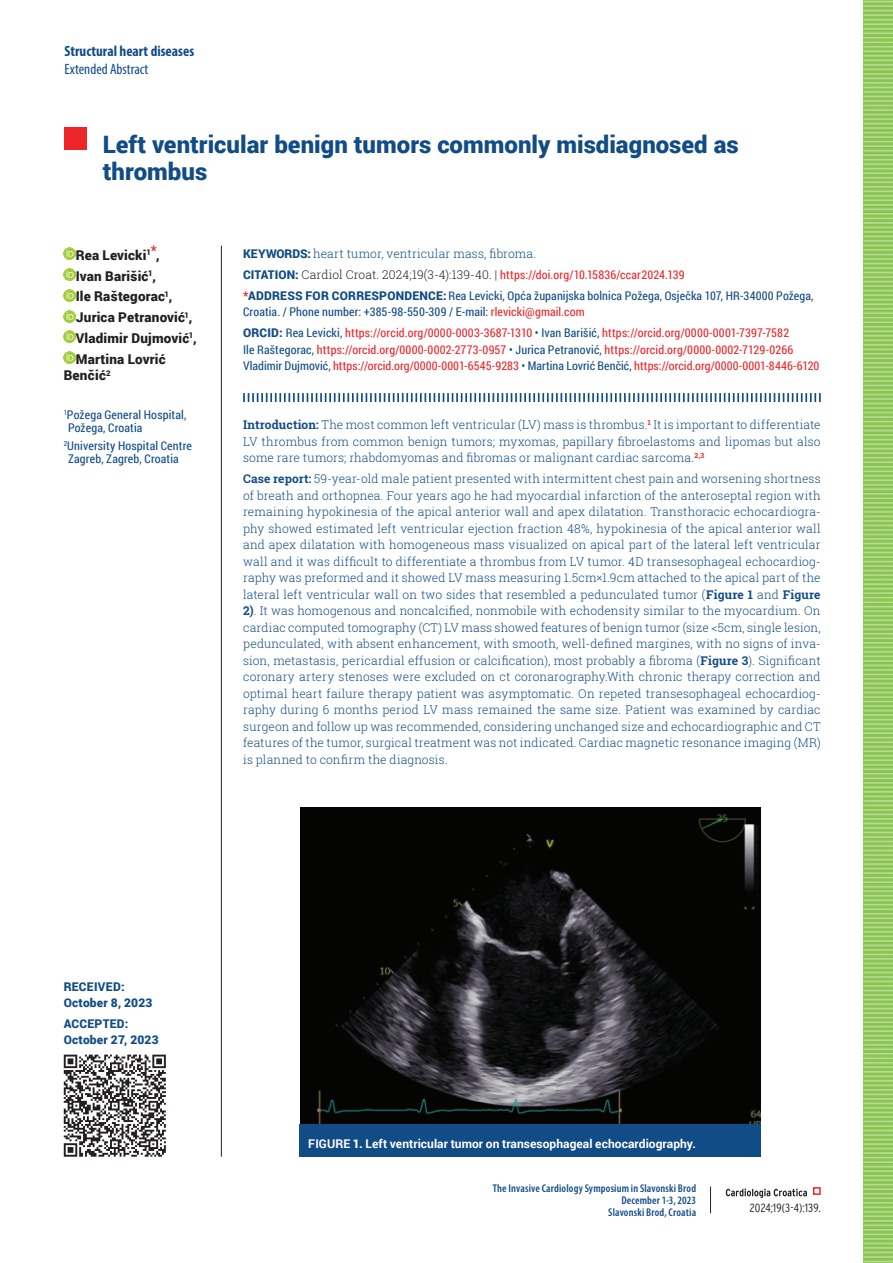
<style>
.page{position:relative;width:893px;height:1263px;background:#fff}
.page>*{position:absolute;margin:0;border:0;box-sizing:border-box;transform-origin:0 0}
.t1{font:900 24px/27px "Roboto";color:#124c87}
.t2{font:700 condensed 15px "Myriad Pro";color:#124c87}
.t3{font:condensed 15px "Myriad Pro";color:#124c87}
.t4{font:900 13.5px/20.7px "Roboto";letter-spacing:.015em;color:#231f20}
.t5{font:300 12px/16.5px "Roboto Slab";letter-spacing:.01em;color:#124c87;text-align:justify}
.t6{font:12px/16.5px "Roboto Condensed";letter-spacing:.01em;color:#ee2629}
.t7{font:12px/13.5px "Roboto Condensed";letter-spacing:.01em;color:#124c87}
.t8{font:900 12px/16.5px "Roboto";letter-spacing:.02em;color:#124c87;text-align:center}
.t9{font:700 12px "Roboto";letter-spacing:.005em;color:#fff}
.t10{font:300 condensed 12px "Interstate";letter-spacing:.015em;color:#231f20}
.t11{font:600 condensed 11.25px/12px "Myriad Pro";letter-spacing:.015em;color:#124c87;text-align:right}
.s1{font-family:"Roboto";font-weight:900}
.s2{font-family:"Roboto";font-weight:900;color:#124c87}
.s3{font-family:"Roboto Slab";font-weight:300;color:#231f20}
.s4{color:#ee2629}
.s5{color:#124c87}
.s6{font-weight:700}
.s7{font-weight:900}
</style>
<div class="page">
<svg style="left:726px;top:1188px;width:81px;height:10px"></svg>
<div style="left:813px;top:1187px;width:8px;height:8px;border:2px solid #ee2629"></div>
<svg style="left:710px;top:1187px;width:1px;height:26px"></svg>
<div style="left:65px;top:128px;width:22px;height:22px;background:#ee2629"></div>
<svg style="left:64px;top:248px;width:12px;height:12px"></svg>
<svg style="left:64px;top:269px;width:12px;height:12px"></svg>
<svg style="left:64px;top:289px;width:12px;height:12px"></svg>
<svg style="left:64px;top:310px;width:12px;height:12px"></svg>
<svg style="left:64px;top:331px;width:12px;height:12px"></svg>
<svg style="left:64px;top:352px;width:12px;height:12px"></svg>
<hr style="left:221px;top:246px;width:1px;height:911px;background:#231f20">
<svg style="left:243px;top:393px;width:578px;height:9px"></svg>
<svg style="left:863px;top:0;width:30px;height:1263px;background:#99cc67"></svg>
<img style="left:300px;top:808px;width:461px;height:316px">
<div style="left:300px;top:1124px;width:461px;height:33px;background:#124c87"></div>
<svg style="left:64px;top:1055px;width:102px;height:102px"></svg>
<p class="t2" style="left:65px;top:42px;width:131px">Structural heart diseases</p>
<p class="t3" style="left:65px;top:60px;width:85px">Extended Abstract</p>
<h1 class="t1" style="left:103px;top:130px;width:637px">Left ventricular benign tumors commonly misdiagnosed as thrombus</h1>
<p class="t4" style="left:76px;top:244px;width:122px">Rea Levicki<sup>1</sup><sup>*</sup>,<br>Ivan Barišić<sup>1</sup>,<br>Ile Raštegorac<sup>1</sup>,<br>Jurica Petranović<sup>1</sup>,<br>Vladimir Dujmović<sup>1</sup>,<br>Martina Lovrić</p>
<p class="t4" style="left:64px;top:364px;width:48px">Benčić<sup>2</sup></p>
<p class="t7" style="left:68px;top:407px;width:120px;text-indent:-4px"><sup>1</sup>Požega General Hospital,<br>Požega, Croatia</p>
<p class="t7" style="left:68px;top:438px;width:126px;text-indent:-4px"><sup>2</sup>University Hospital Centre<br>Zagreb, Zagreb, Croatia</p>
<p class="t5" style="left:243px;top:245px;width:294px"><span class="s1">KEYWORDS:</span> heart tumor, ventricular mass, fibroma.</p>
<p class="t6" style="left:243px;top:266px;width:443px"><span class="s2">CITATION:</span> <span class="s3">Cardiol Croat. 2024;19(3-4):139-40. |</span> https://doi.org/10.15836/ccar2024.139</p>
<p class="t8" style="left:243px;top:287px;width:22px"><span class="s4">*</span>Address</p>
<p class="t8" style="left:306px;top:287px;width:35px">for corres</p>
<p class="t8" style="left:379px;top:287px;width:17px">pondence</p>
<p class="t7" style="left:243px;top:287px;width:572px;line-height:16.5px;text-indent:200px"><span class="s1">:</span> Rea Levicki, Opća županijska bolnica Požega, Osječka 107, HR-34000 Požega,<br>Croatia. / Phone number: +385-98-550-309 / E-mail: <span class="s4">rlevicki@gmail.com</span></p>
<p class="t6" style="left:243px;top:324px;width:578px"><span class="s2">ORCID:</span> <span class="s5">Rea Levicki,</span> https://orcid.org/0000-0003-3687-1310 <span class="s5">• Ivan Barišić,</span> https://orcid.org/0000-0001-7397-7582<br><span class="s5">Ile Raštegorac,</span> https://orcid.org/0000-0002-2773-0957 <span class="s5">• Jurica Petranović,</span> https://orcid.org/0000-0002-7129-0266<br><span class="s5">Vladimir Dujmović,</span> https://orcid.org/0000-0001-6545-9283 <span class="s5">• Martina Lovrić Benčić,</span> https://orcid.org/0000-0001-8446-6120</p>
<p class="t5" style="left:243px;top:416px;width:579px"><span class="s6">Introduction:</span> The most common left ventricular (LV) mass is thrombus.<sup>1</sup> It is important to differentiate LV thrombus from common benign tumors; myxomas, papillary fibroelastoms and lipomas but also some rare tumors; rhabdomyomas and fibromas or malignant cardiac sarcoma.<sup>2,3</sup></p>
<p class="t5" style="left:243px;top:470px;width:579px"><span class="s6">Case report:</span> 59-year-old male patient presented with intermittent chest pain and worsening shortness of breath and orthopnea. Four years ago he had myocardial infarction of the anteroseptal region with remaining hypokinesia of the apical anterior wall and apex dilatation. Transthoracic echocardiogra&shy;phy showed estimated left ventricular ejection fraction 48%, hypokinesia of the apical anterior wall and apex dilatation with homogeneous mass visualized on apical part of the lateral left ventricular wall and it was difficult to differentiate a thrombus from LV tumor. 4D transesophageal echocardiog&shy;raphy was preformed and it showed LV mass measuring 1.5cm×1.9cm attached to the apical part of the lateral left ventricular wall on two sides that resembled a pedunculated tumor (<span class="s6">Figure 1</span> and <span class="s6">Figure 2)</span>. It was homogenous and noncalcified, nonmobile with echodensity similar to the myocardium. On cardiac computed tomography (CT) LV mass showed features of benign tumor (size &lt;5cm, single lesion, pedunculated, with absent enhancement, with smooth, well-defined margines, with no signs of inva&shy;sion, metastasis, pericardial effusion or calcification), most probably a fibroma (<span class="s6">Figure 3</span>). Significant coronary artery stenoses were excluded on ct coronarography.With chronic therapy correction and optimal heart failure therapy patient was asymptomatic. On repeted transesophageal echocardiog&shy;raphy during 6 months period LV mass remained the same size. Patient was examined by cardiac surgeon and follow up was recommended, considering unchanged size and echocardiographic and CT features of the tumor, surgical treatment was not indicated. Cardiac magnetic resonance imaging (MR) is planned to confirm the diagnosis.</p>
<p class="t8" style="left:64px;top:978px;width:16px">Recei</p>
<p class="t8" style="left:64px;top:978px;width:90px">ved:<br>October 8, 2023</p>
<p class="t8" style="left:64px;top:1015px;width:17px">Acce</p>
<p class="t8" style="left:95px;top:1015px;width:17px">pted</p>
<p class="t8" style="left:64px;top:1015px;width:96px;text-align:left;text-indent:61px">:<br>October 27, 2023</p>
<p class="t9" style="left:308px;top:1135px;width:389px">Figure <span class="s7">1.</span> Left ventricular tumor on transesophageal echocardiography.</p>
<p class="t11" style="left:493px;top:1182px;width:205px">The Invasive Cardiology Symposium in Slavonski Brod<br>December 1-3, 2023<br>Slavonski Brod, Croatia</p>
<p class="t10" style="left:750px;top:1201px;width:72px">2024;19(3-4):139.</p>
</div>
